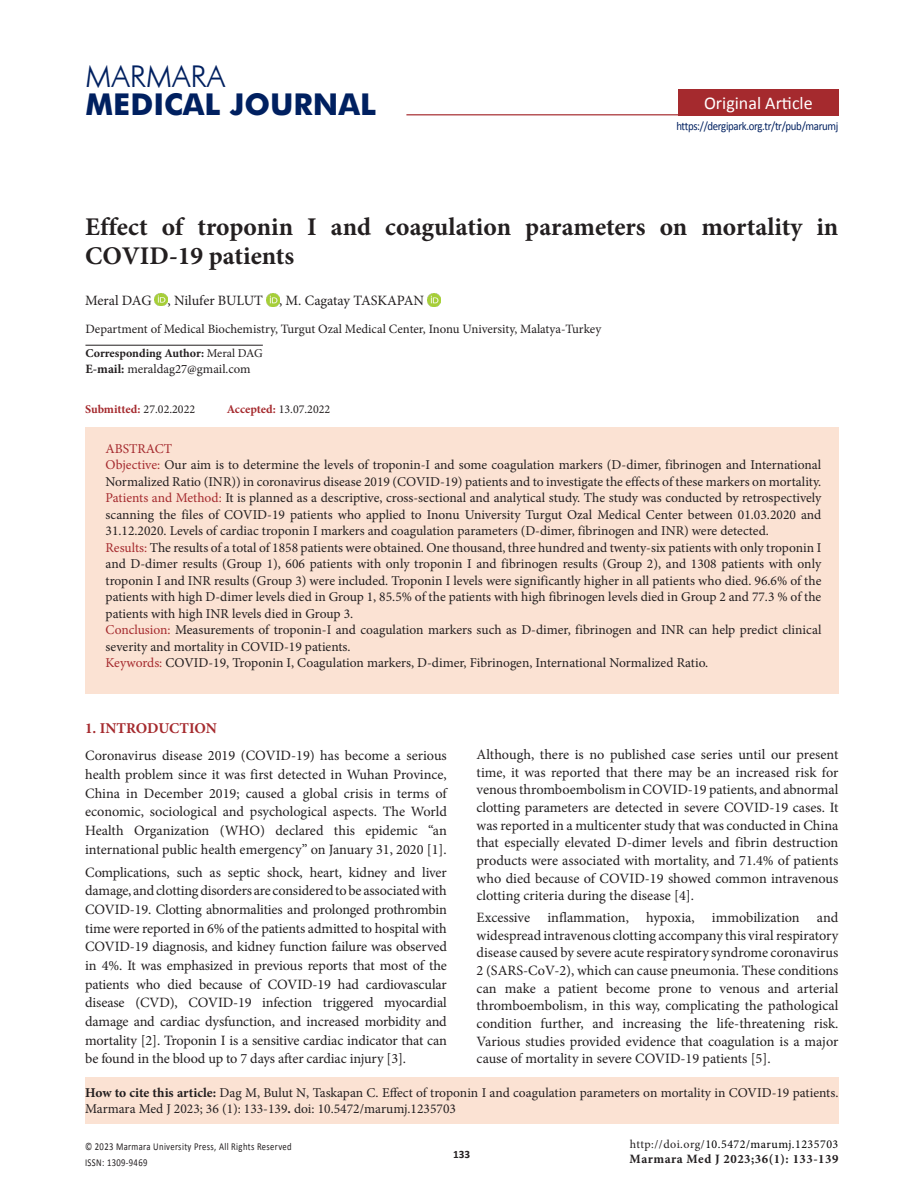
<style>
.page{position:relative;width:915px;height:1191px;background:#fff}
.page>*{position:absolute;margin:0;border:0;box-sizing:border-box;transform-origin:0 0}
.t1{font:700 30px "Futura BT";color:#002060}
.t2{font:300 30px "Futura BT";color:#002060}
.t3{font:700 25.5px/28.5px "Minion Pro";color:#231f20}
.t4{font:18px "Calibri";color:#fff}
.t5{font:700 15px "Minion Pro";color:#a52a2e}
.MNormal-TR{font:14.25px/17.7px "Minion Pro";letter-spacing:-.005em;color:#231f20;text-align:justify}
.author{font:14.25px "Minion Pro";letter-spacing:-.005em;color:#231f20}
.AbstractTxtTR{font:13.5px/16.5px "Minion Pro";color:#231f20}
.AbstractTxtTR-2{font:13.5px "Minion Pro";color:#a52a2e}
.authorDetay{font:12.75px "Minion Pro";color:#231f20}
.t6{font:700 12.75px "Minion Pro";letter-spacing:.04em;color:#231f20}
.How_to_cite_this_art{font:12.75px "Minion Pro";color:#231f20}
.t7{font:12px "Calibri";letter-spacing:-.03em;color:#002060;scale:.9 1}
.t8{font:12px "Minion Pro";letter-spacing:.04em;color:#000}
.authorCorresponding{font:700 12px "Minion Pro";color:#231f20}
.MNormal-TR-2{font:700 12px "Minion Pro";letter-spacing:-.005em;color:#a52a2e}
.MNormal-TR-3{font:12px "Minion Pro";color:#231f20}
.t9{font:700 11.25px "Calibri";color:#231f20}
.t10{font:10.5px/15.8px "Calibri";letter-spacing:.04em;color:#231f20;scale:.82 1}
.s1{font-weight:400}
.s2{font-weight:700}
.s3{font-weight:400;color:#231f20}
.s4{font-weight:700;color:#a52a2e}
.s5{color:#a52a2e}
.s6{color:#231f20}
</style>
<div class="page">
<div style="left:678px;top:89px;width:160px;height:26px;background:#a52a2e"></div>
<hr style="left:406px;top:114px;width:432px;height:1px;background:#a52a2e">
<svg style="left:155px;top:293px;width:12px;height:13px"></svg>
<svg style="left:266px;top:294px;width:13px;height:12px"></svg>
<svg style="left:427px;top:294px;width:13px;height:12px"></svg>
<hr style="left:85px;top:345px;width:178px;height:1px;background:#231f20">
<div style="left:85px;top:427px;width:753px;height:266px;background:#fbe2d3"></div>
<div style="left:85px;top:1077px;width:753px;height:46px;background:#fbe2d3"></div>
<h1 class="t2" style="left:85px;top:58px;width:141px">MARMARA</h1>
<h1 class="t1" style="left:85px;top:86px;width:292px">MEDICAL JOURNAL</h1>
<p class="t4" style="left:703px;top:91px;width:110px">Original Article</p>
<p class="t7" style="left:676px;top:118px;width:181px">https://dergipark.org.tr/tr/pub/marumj</p>
<p class="t3" style="left:85px;top:212px;width:754px">Effect of troponin I and coagulation parameters on mortality in<br>COVID-19 patients</p>
<p class="author" style="left:85px;top:291px;width:340px">Meral DAG , Nilufer BULUT , M. Cagatay TASKAPAN</p>
<p class="authorDetay" style="left:85px;top:321px;width:517px">Department of Medical Biochemistry, Turgut Ozal Medical Center, Inonu University, Malatya-Turkey</p>
<p class="authorCorresponding" style="left:85px;top:345px;width:179px">Corresponding Author: <span class="s1">Meral DAG</span></p>
<p class="How_to_cite_this_art" style="left:85px;top:360px;width:167px"><span class="s2">E-mail:</span> meraldag27@gmail.com</p>
<p class="MNormal-TR-2" style="left:85px;top:400px;width:112px">Submitted: <span class="s3">27.02.2022</span></p>
<p class="MNormal-TR-3" style="left:227px;top:401px;width:105px"><span class="s4">Accepted:</span> 13.07.2022</p>
<p class="AbstractTxtTR-2" style="left:105px;top:439px;width:68px">ABSTRACT</p>
<p class="AbstractTxtTR" style="left:105px;top:456px;width:717px"><span class="s5">Objective:</span> Our aim is to determine the levels of troponin-I and some coagulation markers (D-dimer, fibrinogen and International<br>Normalized Ratio (INR)) in coronavirus disease 2019 (COVID-19) patients and to investigate the effects of these markers on mortality.</p>
<p class="AbstractTxtTR" style="left:105px;top:489px;width:717px;text-align:justify"><span class="s5">Patients and Method:</span> It is planned as a descriptive, cross-sectional and analytical study. The study was conducted by retrospectively scanning the files of COVID-19 patients who applied to Inonu University Turgut Ozal Medical Center between 01.03.2020 and 31.12.2020. Levels of cardiac troponin I markers and coagulation parameters (D-dimer, fibrinogen and INR) were detected.</p>
<p class="AbstractTxtTR" style="left:105px;top:539px;width:717px;text-align:justify"><span class="s5">Results:</span> The results of a total of 1858 patients were obtained. One thousand, three hundred and twenty-six patients with only troponin I and D-dimer results (Group 1), 606 patients with only troponin I and fibrinogen results (Group 2), and 1308 patients with only troponin I and INR results (Group 3) were included. Troponin I levels were significantly higher in all patients who died. 96.6% of the patients with high D-dimer levels died in Group 1, 85.5% of the patients with high fibrinogen levels died in Group 2 and 77.3 % of the patients with high INR levels died in Group 3.</p>
<p class="AbstractTxtTR" style="left:105px;top:621px;width:717px"><span class="s5">Conclusion:</span> Measurements of troponin-I and coagulation markers such as D-dimer, fibrinogen and INR can help predict clinical severity and mortality in COVID-19 patients.</p>
<p class="AbstractTxtTR" style="left:105px;top:654px;width:604px"><span class="s5">Keywords:</span> COVID-19, Troponin I, Coagulation markers, D-dimer, Fibrinogen, International Normalized Ratio.</p>
<p class="t5" style="left:85px;top:717px;width:133px">1. INTRODUCTION</p>
<p class="MNormal-TR" style="left:85px;top:746px;width:363px;line-height:18.8px">Coronavirus disease 2019 (COVID-19) has become a serious health problem since it was first detected in Wuhan Province, China in December 2019; caused a global crisis in terms of economic, sociological and psychological aspects. The World Health Organization (WHO) declared this epidemic “an international public health emergency” on January 31, 2020 [1].</p>
<p class="MNormal-TR" style="left:85px;top:862px;width:363px;line-height:18.8px">Complications, such as septic shock, heart, kidney and liver damage, and clotting disorders are considered to be associated with COVID-19. Clotting abnormalities and prolonged prothrombin time were reported in 6% of the patients admitted to hospital with COVID-19 diagnosis, and kidney function failure was observed in 4%. It was emphasized in previous reports that most of the patients who died because of COVID-19 had cardiovascular disease (CVD), COVID-19 infection triggered myocardial damage and cardiac dysfunction, and increased morbidity and mortality [2]. Troponin I is a sensitive cardiac indicator that can be found in the blood up to 7 days after cardiac injury [3].</p>
<p class="MNormal-TR" style="left:476px;top:745px;width:363px">Although, there is no published case series until our present time, it was reported that there may be an increased risk for venous thromboembolism in COVID-19 patients, and abnormal clotting parameters are detected in severe COVID-19 cases. It was reported in a multicenter study that was conducted in China that especially elevated D-dimer levels and fibrin destruction products were associated with mortality, and 71.4% of patients who died because of COVID-19 showed common intravenous clotting criteria during the disease [4].</p>
<p class="MNormal-TR" style="left:476px;top:908px;width:363px">Excessive inflammation, hypoxia, immobilization and widespread intravenous clotting accompany this viral respiratory disease caused by severe acute respiratory syndrome coronavirus 2 (SARS-CoV-2), which can cause pneumonia. These conditions can make a patient become prone to venous and arterial thromboembolism, in this way, complicating the pathological condition further, and increasing the life-threatening risk.<br>Various studies provided evidence that coagulation is a major cause of mortality in severe COVID-19 patients [5].</p>
<p class="AbstractTxtTR" style="left:85px;top:1084px;width:754px"><span class="s2">How to cite this article:</span> Dag M, Bulut N, Taskapan C. Effect of troponin I and coagulation parameters on mortality in COVID-19 patients.<br>Marmara Med J 2023; 36 (1): 133-139<span class="s2">.</span> doi: 10.5472/marumj.1235703</p>
<p class="t10" style="left:85px;top:1138px;width:253px">© 2023 Marmara University Press, All Rights Reserved<br>ISSN: 1309-9469</p>
<p class="t9" style="left:453px;top:1147px;width:19px">133</p>
<p class="t8" style="left:629px;top:1136px;width:210px"><span class="s6">http://doi.org/</span>10.5472/marumj.1235703</p>
<p class="t6" style="left:629px;top:1150px;width:210px">Marmara Med J 2023;36(1): 133-139</p>
</div>
